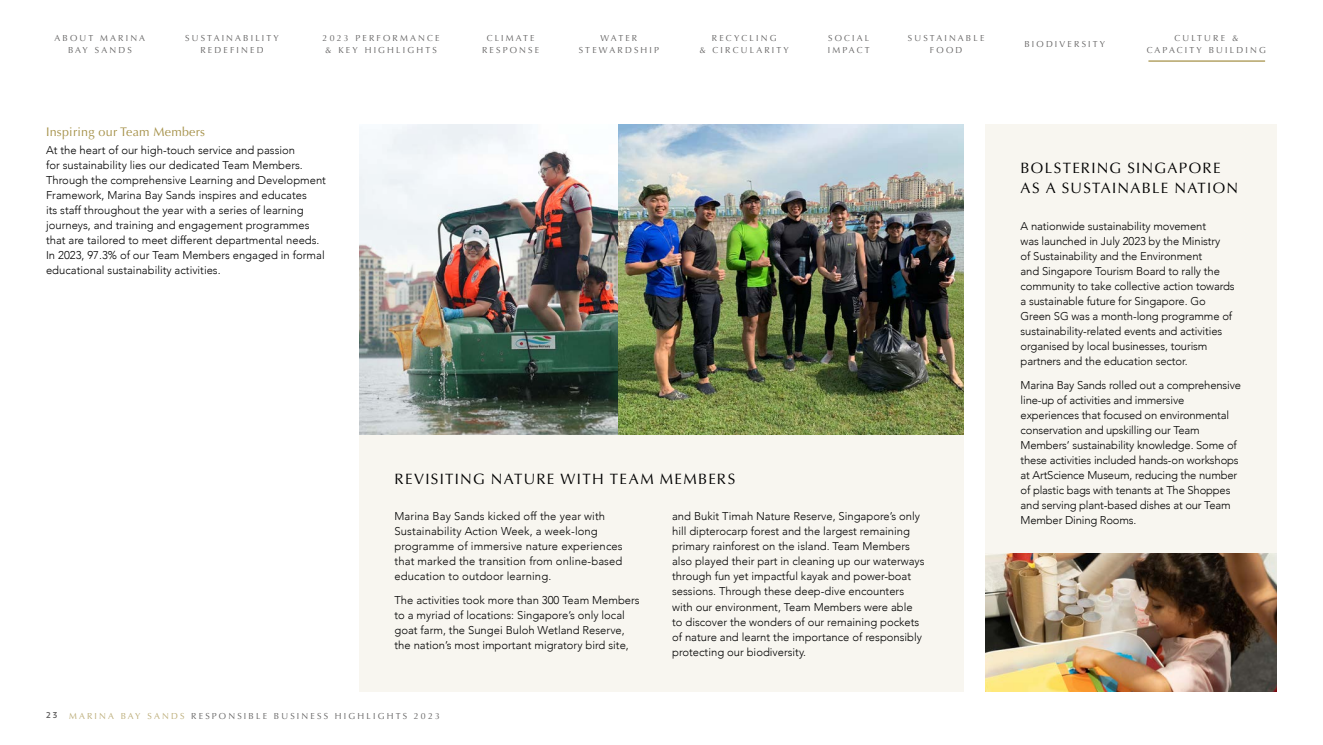
<style>
.page{position:relative;width:1323px;height:745px;background:#fff}
.page>*{position:absolute;margin:0;border:0;box-sizing:border-box;transform-origin:0 0}
.t1{font:15px/20px "Optima";letter-spacing:.085em;color:#000}
.Heading_2_In_Body_Copy{font:12.5px "Optima";letter-spacing:.02em;color:#a59149}
.Bodycopy{font:300 11.25px/15px "Avenir";color:#000}
.t2{font:8.75px/12.5px "Optima";letter-spacing:.25em;color:#646363;text-align:center}
.t3{font:700 8.12px "Verlag";color:#646363}
.s1{color:#bbac77}
</style>
<div class="page">
<img style="left:359px;top:125px;width:605px;height:309px">
<div style="left:359px;top:434px;width:605px;height:257px;background:#f8f6f0"></div>
<div style="left:985px;top:124px;width:292px;height:435px;background:#f8f6f0"></div>
<img style="left:985px;top:553px;width:292px;height:138px">
<hr style="left:1148px;top:60px;width:117px;height:2px;background:#a59149">
<p class="t2" style="left:55px;top:32px;width:92px">ABOUT MARINA<br>BAY SANDS</p>
<p class="t2" style="left:185px;top:32px;width:95px">SUSTAINABILITY<br>REDEFINED</p>
<p class="t2" style="left:323px;top:32px;width:118px">2023 PERFORMANCE &amp; KEY HIGHLIGHTS</p>
<p class="t2" style="left:482px;top:32px;width:59px">CLIMATE<br>RESPONSE</p>
<p class="t2" style="left:579px;top:32px;width:82px">WATER<br>STEWARDSHIP</p>
<p class="t2" style="left:699px;top:32px;width:91px">RECYCLING<br>&amp; CIRCULARITY</p>
<p class="t2" style="left:828px;top:32px;width:43px;text-align:left">SOCIAL<br>IMPACT</p>
<p class="t2" style="left:908px;top:32px;width:78px">SUSTAINABLE<br>FOOD</p>
<p class="t2" style="left:1024px;top:38px;width:82px">BIODIVERSITY</p>
<p class="t2" style="left:1147px;top:32px;width:120px">CULTURE &amp;<br>CAPACITY BUILDING</p>
<p class="Heading_2_In_Body_Copy" style="left:46px;top:124px;width:160px">Inspiring our Team Members</p>
<p class="Bodycopy" style="left:46px;top:143px;width:281px">At the heart of our high-touch service and passion<br>for sustainability lies our dedicated Team Members.<br>Through the comprehensive Learning and Development Framework, Marina Bay Sands inspires and educates<br>its staff throughout the year with a series of learning journeys, and training and engagement programmes that are tailored to meet different departmental needs.<br>In 2023, 97.3% of our Team Members engaged in formal educational sustainability activities.</p>
<h1 class="t1" style="left:394px;top:469px;width:342px">REVISITING NATURE WITH TEAM MEMBERS</h1>
<p class="Bodycopy" style="left:394px;top:508px;width:230px">Marina Bay Sands kicked off the year with Sustainability Action Week, a week-long programme of immersive nature experiences that marked the transition from online-based education to outdoor learning.</p>
<p class="Bodycopy" style="left:394px;top:592px;width:247px">The activities took more than 300 Team Members to a myriad of locations: Singapore’s only local goat farm, the Sungei Buloh Wetland Reserve, the nation’s most important migratory bird site,</p>
<p class="Bodycopy" style="left:672px;top:508px;width:254px">and Bukit Timah Nature Reserve, Singapore’s only hill dipterocarp forest and the largest remaining primary rainforest on the island. Team Members also played their part in cleaning up our waterways through fun yet impactful kayak and power-boat sessions. Through these deep-dive encounters with our environment, Team Members were able to discover the wonders of our remaining pockets of nature and learnt the importance of responsibly protecting our biodiversity.</p>
<p class="t3" style="left:46px;top:708px;width:13px">23</p>
<p class="t2" style="left:69px;top:709px;width:372px"><span class="s1">MARINA BAY SANDS</span> RESPONSIBLE BUSINESS HIGHLIGHTS 2023</p>
<h1 class="t1" style="left:1020px;top:158px;width:219px">BOLSTERING SINGAPORE<br>AS A SUSTAINABLE NATION</h1>
<p class="Bodycopy" style="left:1020px;top:218px;width:216px">A nationwide sustainability movement<br>was launched in July 2023 by the Ministry<br>of Sustainability and the Environment<br>and Singapore Tourism Board to rally the community to take collective action towards a sustainable future for Singapore. Go Green SG was a month-long programme of sustainability-related events and activities organised by local businesses, tourism partners and the education sector.</p>
<p class="Bodycopy" style="left:1020px;top:377px;width:222px">Marina Bay Sands rolled out a comprehensive line-up of activities and immersive experiences that focused on environmental conservation and upskilling our Team Members’ sustainability knowledge. Some of these activities included hands-on workshops at ArtScience Museum, reducing the number of plastic bags with tenants at The Shoppes and serving plant-based dishes at our Team Member Dining Rooms.</p>
</div>
